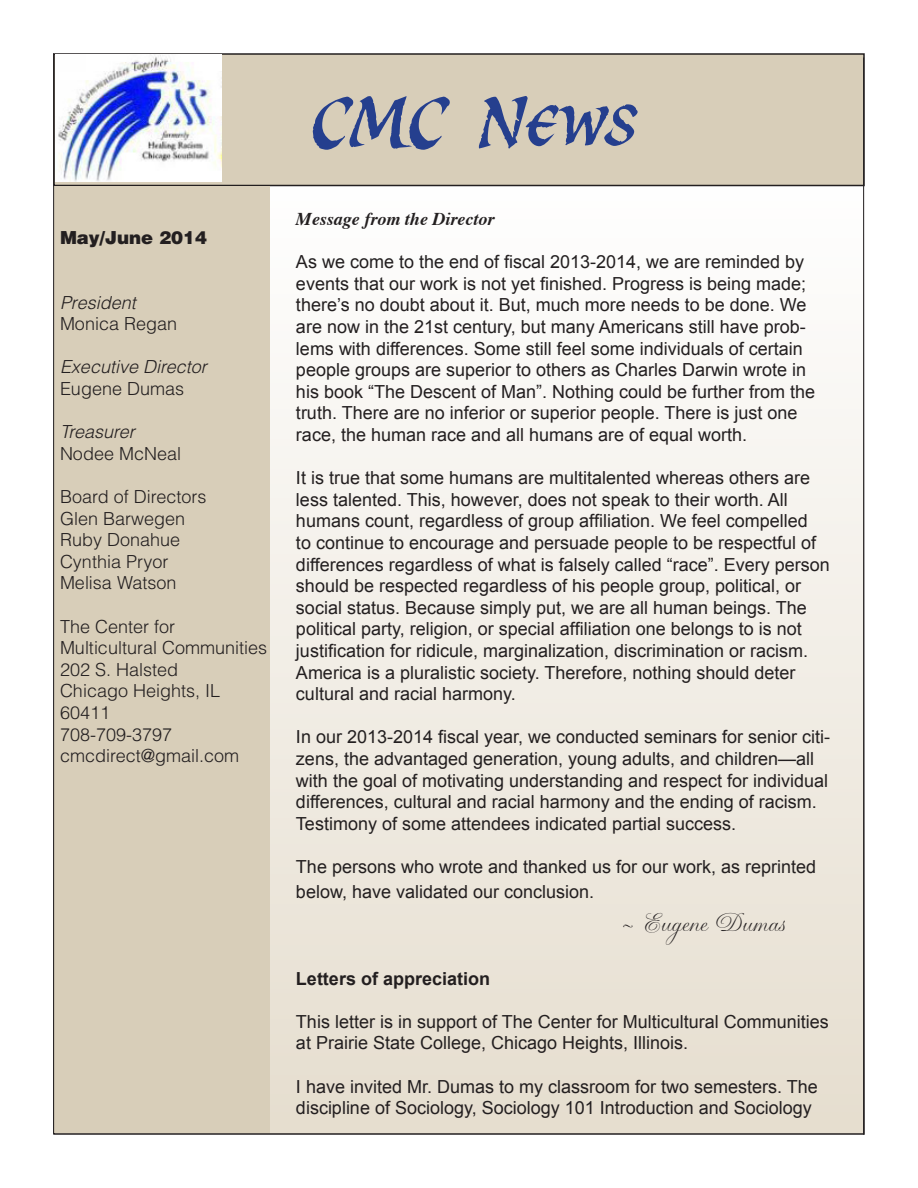
<style>
.page{position:relative;width:918px;height:1188px;background:#fff}
.page>*{position:absolute;margin:0;border:0;box-sizing:border-box;transform-origin:0 0}
.t1{font:italic 72px "Spirit ITC";color:#253f8e}
.t2{font:27px "Gravura Plain";color:#231f20}
.t3{font:18px/21.6px "Arial";color:#231f20}
.t4{font:300 18px/21.6px "Helvetica";color:#231f20}
.t5{font:italic 300 18px "Helvetica";color:#231f20}
.t6{font:italic 700 18px "Times";color:#231f20}
.t7{font:700 18px "Arial";color:#231f20}
.t8{font:900 18px "Helvetica";color:#231f20}
</style>
<div class="page">
<div style="left:54px;top:54px;width:810px;height:132px;background:#d8ceb9"></div>
<div style="left:53px;top:53px;width:812px;height:133px;border:2px solid #231f20"></div>
<div style="left:54px;top:186px;width:810px;height:948px;background:linear-gradient(to bottom,#fefefe,#e6decf)"></div>
<div style="left:54px;top:186px;width:216px;height:947px;background:#d8ceb9"></div>
<img style="left:56px;top:55px;width:166px;height:127px">
<hr style="left:53px;top:53px;width:1px;height:1081px;background:#231f20">
<hr style="left:863px;top:58px;width:1px;height:1077px;background:#231f20">
<p class="t8" style="left:60px;top:226px;width:149px">May/June 2014</p>
<p class="t5" style="left:60px;top:291px;width:77px">President</p>
<p class="t4" style="left:60px;top:313px;width:119px">Monica Regan</p>
<p class="t5" style="left:60px;top:356px;width:148px">Executive Director</p>
<p class="t4" style="left:60px;top:378px;width:126px">Eugene Dumas</p>
<p class="t5" style="left:60px;top:421px;width:76px">Treasurer</p>
<p class="t4" style="left:60px;top:443px;width:123px">Nodee McNeal</p>
<p class="t4" style="left:60px;top:486px;width:148px">Board of Directors</p>
<p class="t4" style="left:60px;top:507px;width:127px">Glen Barwegen</p>
<p class="t4" style="left:60px;top:529px;width:122px">Ruby Donahue</p>
<p class="t4" style="left:60px;top:551px;width:110px">Cynthia Pryor</p>
<p class="t4" style="left:60px;top:572px;width:118px">Melisa Watson</p>
<p class="t4" style="left:60px;top:615px;width:117px">The Center for</p>
<p class="t4" style="left:60px;top:637px;width:209px">Multicultural Communities</p>
<p class="t4" style="left:60px;top:659px;width:120px">202 S. Halsted</p>
<p class="t4" style="left:60px;top:680px;width:162px">Chicago Heights, IL<br>60411</p>
<p class="t4" style="left:60px;top:723px;width:114px">708-709-3797</p>
<p class="t4" style="left:60px;top:745px;width:181px">cmcdirect@gmail.com</p>
<p class="t1" style="left:312px;top:82px;width:329px">CMC News</p>
<p class="t6" style="left:296px;top:202px;width:200px">Message from the Director</p>
<p class="t3" style="left:296px;top:251px;width:521px">As we come to the end of fiscal 2013-2014, we are reminded by events that our work is not yet finished. Progress is being made; there’s no doubt about it. But, much more needs to be done. We are now in the 21st century, but many Americans still have prob&shy;lems with differences. Some still feel some individuals of certain people groups are superior to others as Charles Darwin wrote in his book “The Descent of Man”. Nothing could be further from the truth. There are no inferior or superior people. There is just one race, the human race and all humans are of equal worth.</p>
<p class="t3" style="left:296px;top:467px;width:535px">It is true that some humans are multitalented whereas others are less talented. This, however, does not speak to their worth. All humans count, regardless of group affiliation. We feel compelled<br>to continue to encourage and persuade people to be respectful of differences regardless of what is falsely called “race”. Every person should be respected regardless of his people group, political, or social status. Because simply put, we are all human beings. The political party, religion, or special affiliation one belongs to is not justification for ridicule, marginalization, discrimination or racism.<br>America is a pluralistic society. Therefore, nothing should deter cultural and racial harmony.</p>
<p class="t3" style="left:296px;top:726px;width:536px">In our 2013-2014 fiscal year, we conducted seminars for senior citi&shy;zens, the advantaged generation, young adults, and children—all with the goal of motivating understanding and respect for individual differences, cultural and racial harmony and the ending of racism.<br>Testimony of some attendees indicated partial success.</p>
<p class="t3" style="left:296px;top:854px;width:522px;line-height:25.2px">The persons who wrote and thanked us for our work, as reprinted below, have validated our conclusion.</p>
<p class="t2" style="left:620px;top:905px;width:167px">– Eugene Dumas</p>
<p class="t7" style="left:296px;top:966px;width:196px">Letters of appreciation</p>
<p class="t3" style="left:296px;top:1011px;width:534px">This letter is in support of The Center for Multicultural Communities at Prairie State College, Chicago Heights, Illinois.</p>
<p class="t3" style="left:296px;top:1076px;width:523px">I have invited Mr. Dumas to my classroom for two semesters. The discipline of Sociology, Sociology 101 Introduction and Sociology</p>
</div>
